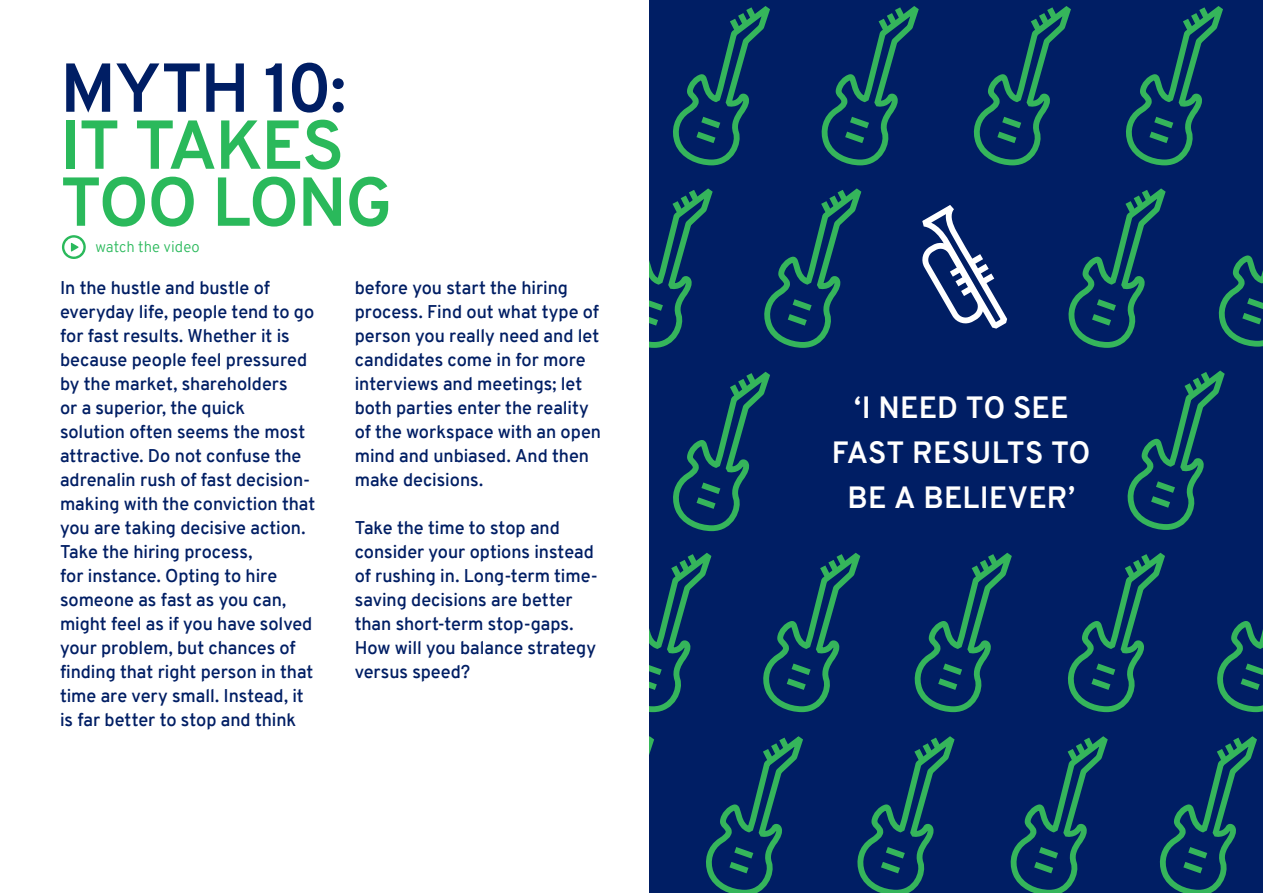
<style>
.page{position:relative;width:1263px;height:893px;background:#fff}
.page>*{position:absolute;margin:0;border:0;box-sizing:border-box;transform-origin:0 0}
.t1{font:700 69px/57px "Overpass";letter-spacing:-.03em;color:#2ab95b}
.t2{font:700 69px "Overpass";letter-spacing:-.025em;color:#001e64}
.t3{font:700 30px/45px "Overpass";letter-spacing:.005em;color:#fff;text-align:center}
.t4{font:600 18px/24px "Overpass";color:#001e64}
.t5{font:300 15px "Overpass";color:#2ab95b}
</style>
<div class="page">
<div style="left:649px;top:484px;width:614px;height:409px;background:#001e64"></div>
<svg style="left:649px;top:736px;width:5px;height:19px"></svg>
<svg style="left:706px;top:736px;width:97px;height:157px"></svg>
<svg style="left:857px;top:736px;width:98px;height:157px"></svg>
<svg style="left:1010px;top:736px;width:98px;height:157px"></svg>
<svg style="left:1159px;top:736px;width:98px;height:157px"></svg>
<div style="left:649px;top:0;width:614px;height:546px;background:#001e64"></div>
<svg style="left:673px;top:6px;width:97px;height:160px"></svg>
<svg style="left:821px;top:6px;width:98px;height:160px"></svg>
<svg style="left:973px;top:6px;width:98px;height:160px"></svg>
<svg style="left:1126px;top:6px;width:97px;height:160px"></svg>
<svg style="left:649px;top:188px;width:64px;height:160px"></svg>
<svg style="left:764px;top:188px;width:98px;height:160px"></svg>
<svg style="left:1068px;top:188px;width:98px;height:160px"></svg>
<svg style="left:1218px;top:255px;width:45px;height:92px"></svg>
<svg style="left:649px;top:370px;width:614px;height:343px"></svg>
<svg style="left:922px;top:205px;width:86px;height:124px"></svg>
<div style="left:802px;top:352px;width:319px;height:200px;background:#001e64"></div>
<svg style="left:62px;top:235px;width:24px;height:24px"></svg>
<h1 class="t2" style="left:60px;top:38px;width:287px">MYTH 10:</h1>
<h1 class="t1" style="left:60px;top:117px;width:333px">IT TAKES<br>TOO LONG</h1>
<p class="t5" style="left:95px;top:236px;width:106px">watch the video</p>
<p class="t4" style="left:60px;top:276px;width:257px">In the hustle and bustle of everyday life, people tend to go for fast results. Whether it is because people feel pressured by the market, shareholders<br>or a superior, the quick<br>solution often seems the most attractive. Do not confuse the adrenalin rush of fast decision&shy;making with the conviction that you are taking decisive action.<br>Take the hiring process,<br>for instance. Opting to hire someone as fast as you can, might feel as if you have solved your problem, but chances of finding that right person in that time are very small. Instead, it is far better to stop and think</p>
<p class="t4" style="left:355px;top:276px;width:248px">before you start the hiring process. Find out what type of person you really need and let candidates come in for more interviews and meetings; let both parties enter the reality of the workspace with an open mind and unbiased. And then make decisions.</p>
<p class="t4" style="left:355px;top:516px;width:245px">Take the time to stop and consider your options instead of rushing in. Long-term time&shy;saving decisions are better than short-term stop-gaps.<br>How will you balance strategy versus speed?</p>
<h2 class="t3" style="left:832px;top:386px;width:260px">‘I NEED TO SEE<br>FAST RESULTS TO<br>BE A BELIEVER’</h2>
</div>
